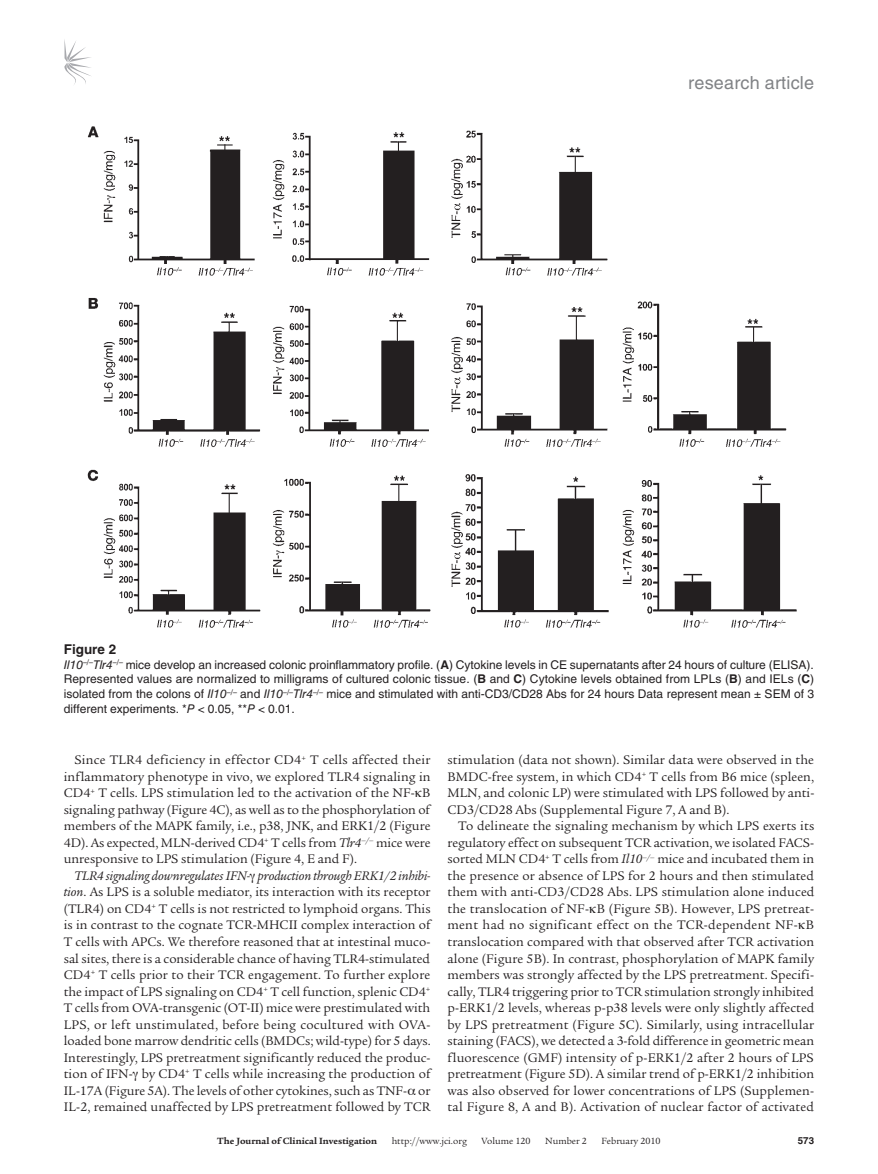
<style>
.page{position:relative;width:878px;height:1174px;background:#fff}
.page>*{position:absolute;margin:0;border:0;box-sizing:border-box;transform-origin:0 0}
.t1{font:18px "Helvetica LT Std";letter-spacing:.01em;color:#808285}
.t2{font:13.5px/16.5px "Legacy Serif Std";color:#231f20;text-align:justify}
.t3{font:700 13.5px "Helvetica LT Std";color:#231f20}
.t4{font:12px/14.7px "Helvetica LT Std";color:#231f20;text-align:justify}
.t5{font:9.75px "Legacy Serif Std";color:#231f20}
.t6{font:700 9.75px "Legacy Serif Std";color:#231f20}
.t7{font:700 9.75px "Helvetica LT Std";color:#231f20}
.s1{font-style:italic}
.s2{font-weight:700}
</style>
<div class="page">
<svg style="left:64px;top:39px;width:27px;height:45px"></svg>
<img style="left:87px;top:126px;width:710px;height:502px">
<h1 class="t1" style="left:688px;top:72px;width:127px">research article</h1>
<p class="t3" style="left:64px;top:641px;width:54px">Figure 2</p>
<p class="t4" style="left:64px;top:657px;width:751px"><span class="s1">Il10</span><sup>–/–</sup><span class="s1">Tlr4</span><sup>–/–</sup> mice develop an increased colonic proinflammatory profile. (<span class="s2">A</span>) Cytokine levels in CE supernatants after 24 hours of culture (ELISA).<br>Represented values are normalized to milligrams of cultured colonic tissue. (<span class="s2">B</span> and <span class="s2">C</span>) Cytokine levels obtained from LPLs (<span class="s2">B</span>) and IELs (<span class="s2">C</span>) isolated from the colons of <span class="s1">Il10</span><sup>–/–</sup> and <span class="s1">Il10</span><sup>–/–</sup><span class="s1">Tlr4</span><sup>–/–</sup> mice and stimulated with anti-CD3/CD28 Abs for 24 hours Data represent mean ± SEM of 3 different experiments. *<span class="s1">P</span> &lt; 0.05, **<span class="s1">P</span> &lt; 0.01.</p>
<p class="t2" style="left:64px;top:752px;width:368px;text-indent:11px">Since TLR4 deficiency in effector CD4<sup>+</sup> T cells affected their inflammatory phenotype in vivo, we explored TLR4 signaling in CD4<sup>+</sup> T cells. LPS stimulation led to the activation of the NF- B signaling pathway (Figure 4C), as well as to the phosphorylation of members of the MAPK family, i.e., p38, JNK, and ERK1/2 (Figure 4D). As expected, MLN-derived CD4<sup>+</sup> T cells from <span class="s1">Tlr4</span><sup>–/–</sup> mice were unresponsive to LPS stimulation (Figure 4, E and F).</p>
<p class="t2" style="left:64px;top:867px;width:368px;text-indent:11px"><span class="s1">TLR4 signaling downregulates IFN- production through ERK1/2 inhibi&shy;tion</span>. As LPS is a soluble mediator, its interaction with its receptor (TLR4) on CD4<sup>+</sup> T cells is not restricted to lymphoid organs. This is in contrast to the cognate TCR-MHCII complex interaction of T cells with APCs. We therefore reasoned that at intestinal muco&shy;sal sites, there is a considerable chance of having TLR4-stimulated CD4<sup>+</sup> T cells prior to their TCR engagement. To further explore the impact of LPS signaling on CD4<sup>+</sup> T cell function, splenic CD4<sup>+ </sup>T cells from OVA-transgenic (OT-II) mice were prestimulated with LPS, or left unstimulated, before being cocultured with OVA&shy;loaded bone marrow dendritic cells (BMDCs; wild-type) for 5 days.<br>Interestingly, LPS pretreatment significantly reduced the produc&shy;tion of IFN- by CD4<sup>+</sup> T cells while increasing the production of IL-17A (Figure 5A). The levels of other cytokines, such as TNF- or IL-2, remained unaffected by LPS pretreatment followed by TCR</p>
<p class="t2" style="left:447px;top:752px;width:368px">stimulation (data not shown). Similar data were observed in the BMDC-free system, in which CD4<sup>+</sup> T cells from B6 mice (spleen, MLN, and colonic LP) were stimulated with LPS followed by anti-CD3/CD28 Abs (Supplemental Figure 7, A and B).</p>
<p class="t2" style="left:447px;top:818px;width:368px;text-indent:11px">To delineate the signaling mechanism by which LPS exerts its regulatory effect on subsequent TCR activation, we isolated FACS&shy;sorted MLN CD4<sup>+</sup> T cells from <span class="s1">Il10</span><sup>–/–</sup> mice and incubated them in the presence or absence of LPS for 2 hours and then stimulated them with anti-CD3/CD28 Abs. LPS stimulation alone induced the translocation of NF- B (Figure 5B). However, LPS pretreat&shy;ment had no significant effect on the TCR-dependent NF- B translocation compared with that observed after TCR activation alone (Figure 5B). In contrast, phosphorylation of MAPK family members was strongly affected by the LPS pretreatment. Specifi&shy;cally, TLR4 triggering prior to TCR stimulation strongly inhibited p-ERK1/2 levels, whereas p-p38 levels were only slightly affected by LPS pretreatment (Figure 5C). Similarly, using intracellular staining (FACS), we detected a 3-fold difference in geometric mean fluorescence (GMF) intensity of p-ERK1/2 after 2 hours of LPS pretreatment (Figure 5D). A similar trend of p-ERK1/2 inhibition was also observed for lower concentrations of LPS (Supplemen&shy;tal Figure 8, A and B). Activation of nuclear factor of activated</p>
<p class="t6" style="left:217px;top:1135px;width:161px">The Journal of Clinical Investigation</p>
<p class="t5" style="left:391px;top:1135px;width:77px">http://www.jci.org</p>
<p class="t5" style="left:481px;top:1135px;width:50px">Volume 120</p>
<p class="t5" style="left:545px;top:1135px;width:43px">Number 2</p>
<p class="t5" style="left:601px;top:1135px;width:61px">February 2010</p>
<p class="t7" style="left:797px;top:1134px;width:18px">573</p>
</div>
